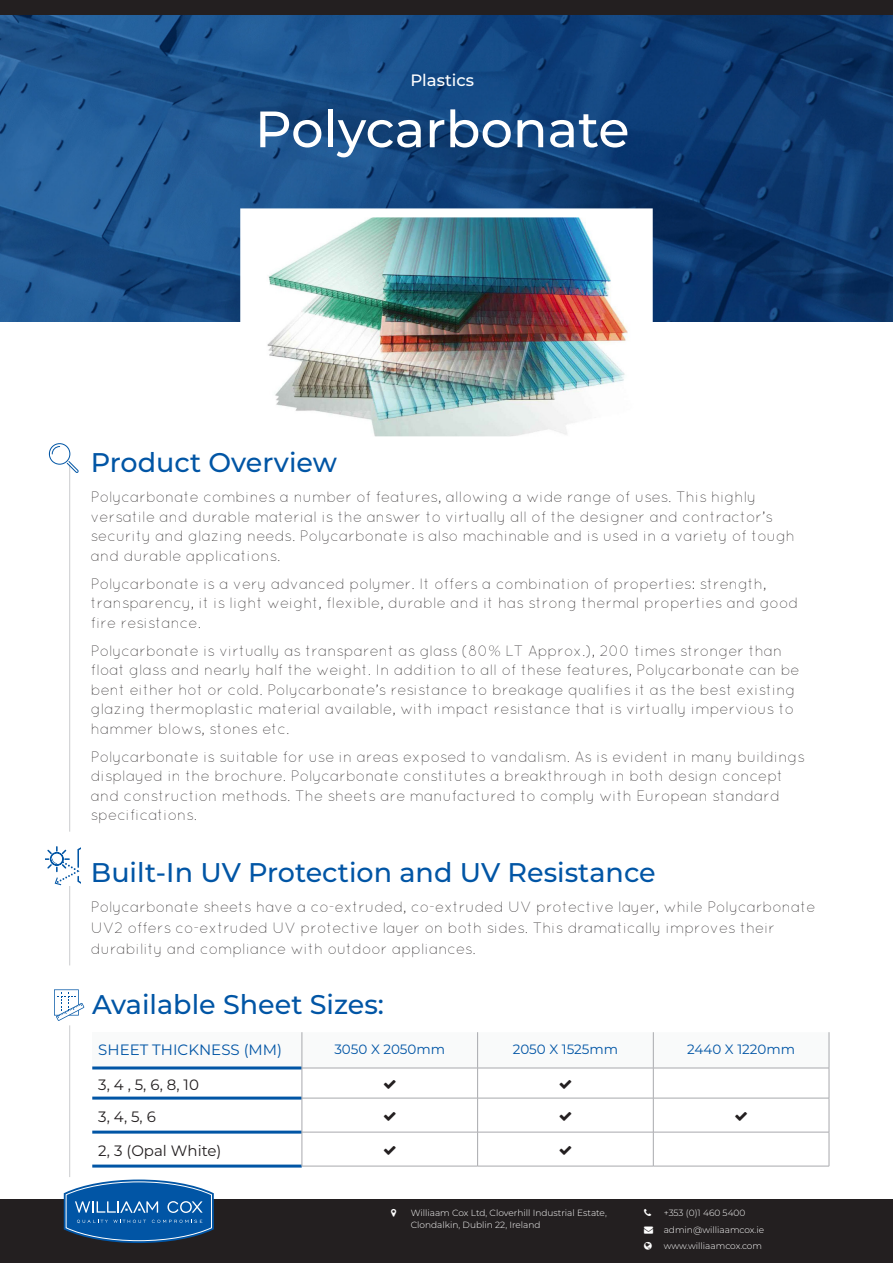
<style>
.page{position:relative;width:893px;height:1263px;background:#fff}
.page>*{position:absolute;margin:0;border:0;box-sizing:border-box;transform-origin:0 0}
.t1{font:500 51px "Montserrat";color:#fff}
.Section_Title{font:500 27px "Montserrat";color:#0155a5}
.t2{font:500 16.5px "Montserrat";color:#fff}
.Body_Text{font:300 15px/19.5px "Quicksand";color:#231f20}
.Table_Title{font:15px "Montserrat";color:#231f20}
.Table_Title-2{font:15px "Montserrat";color:#0155a5}
.Table_Body_Text{font:13.5px "Montserrat";color:#0155a5}
.t3{font:300 9px/12px "Montserrat";color:#fff}
</style>
<div class="page">
<div style="left:0;top:1199px;width:893px;height:64px;background:#231f20"></div>
<svg style="left:64px;top:1179px;width:150px;height:64px;background:#2a6caa"></svg>
<svg style="left:54px;top:989px;width:30px;height:32px"></svg>
<div style="left:92px;top:1032px;width:210px;height:36px;background:#f9fafa"></div>
<svg style="left:303px;top:1032px;width:526px;height:36px"></svg>
<hr style="left:92px;top:1130px;width:210px;height:3px;background:#0155a5">
<hr style="left:92px;top:1164px;width:210px;height:3px;background:#0155a5">
<hr style="left:302px;top:1068px;width:176px;height:1px;background:#a8a9ad">
<hr style="left:478px;top:1068px;width:175px;height:1px;background:#a8a9ad">
<hr style="left:653px;top:1068px;width:176px;height:1px;background:#a8a9ad">
<hr style="left:302px;top:1098px;width:176px;height:1px;background:#a8a9ad">
<hr style="left:478px;top:1098px;width:175px;height:1px;background:#a8a9ad">
<hr style="left:653px;top:1098px;width:176px;height:1px;background:#a8a9ad">
<hr style="left:302px;top:1132px;width:176px;height:1px;background:#a8a9ad">
<hr style="left:478px;top:1132px;width:175px;height:1px;background:#a8a9ad">
<hr style="left:653px;top:1132px;width:176px;height:1px;background:#a8a9ad">
<hr style="left:302px;top:1166px;width:176px;height:1px;background:#a8a9ad">
<hr style="left:478px;top:1166px;width:175px;height:1px;background:#a8a9ad">
<hr style="left:653px;top:1166px;width:176px;height:1px;background:#a8a9ad">
<hr style="left:92px;top:1096px;width:210px;height:3px;background:#0155a5">
<hr style="left:92px;top:1066px;width:210px;height:3px;background:#0155a5">
<hr style="left:302px;top:1032px;width:1px;height:36px;background:#a8a9ad">
<hr style="left:302px;top:1068px;width:1px;height:30px;background:#a8a9ad">
<hr style="left:477px;top:1068px;width:1px;height:30px;background:#a8a9ad">
<hr style="left:653px;top:1068px;width:1px;height:30px;background:#a8a9ad">
<hr style="left:829px;top:1068px;width:1px;height:30px;background:#a8a9ad">
<hr style="left:302px;top:1098px;width:1px;height:34px;background:#a8a9ad">
<hr style="left:477px;top:1098px;width:1px;height:34px;background:#a8a9ad">
<hr style="left:653px;top:1098px;width:1px;height:34px;background:#a8a9ad">
<hr style="left:829px;top:1098px;width:1px;height:34px;background:#a8a9ad">
<hr style="left:302px;top:1132px;width:1px;height:34px;background:#a8a9ad">
<hr style="left:477px;top:1132px;width:1px;height:34px;background:#a8a9ad">
<hr style="left:653px;top:1132px;width:1px;height:34px;background:#a8a9ad">
<hr style="left:829px;top:1132px;width:1px;height:34px;background:#a8a9ad">
<hr style="left:477px;top:1032px;width:1px;height:36px;background:#a8a9ad">
<hr style="left:653px;top:1032px;width:1px;height:36px;background:#a8a9ad">
<hr style="left:829px;top:1032px;width:1px;height:36px;background:#a8a9ad">
<img style="left:0;top:14px;width:893px;height:307px">
<img style="left:250px;top:218px;width:393px;height:217px">
<div style="left:0;top:0;width:893px;height:14px;background:#231f20"></div>
<hr style="left:69px;top:465px;width:1px;height:367px;background:#d1d2d4">
<hr style="left:69px;top:1025px;width:1px;height:152px;background:#d1d2d4">
<hr style="left:69px;top:874px;width:1px;height:91px;background:#d1d2d4">
<svg style="left:48px;top:443px;width:31px;height:30px"></svg>
<svg style="left:45px;top:846px;width:36px;height:40px"></svg>
<p class="t2" style="left:410px;top:69px;width:65px">Plastics</p>
<p class="t1" style="left:255px;top:94px;width:376px">Polycarbonate</p>
<p class="Section_Title" style="left:91px;top:444px;width:248px">Product Overview</p>
<p class="Body_Text" style="left:91px;top:487px;width:706px">Polycarbonate combines a number of features, allowing a wide range of uses. This highly versatile and durable material is the answer to virtually all of the designer and contractor’s security and glazing needs. Polycarbonate is also machinable and is used in a variety of tough and durable applications.</p>
<p class="Body_Text" style="left:91px;top:573px;width:709px">Polycarbonate is a very advanced polymer. It offers a combination of properties: strength, transparency, it is light weight, flexible, durable and it has strong thermal properties and good fire resistance.</p>
<p class="Body_Text" style="left:91px;top:640px;width:710px">Polycarbonate is virtually as transparent as glass (80% LT Approx.), 200 times stronger than float glass and nearly half the weight. In addition to all of these features, Polycarbonate can be bent either hot or cold. Polycarbonate’s resistance to breakage qualifies it as the best existing glazing thermoplastic material available, with impact resistance that is virtually impervious to hammer blows, stones etc.</p>
<p class="Body_Text" style="left:91px;top:746px;width:715px">Polycarbonate is suitable for use in areas exposed to vandalism. As is evident in many buildings displayed in the brochure. Polycarbonate constitutes a breakthrough in both design concept and construction methods. The sheets are manufactured to comply with European standard specifications.</p>
<p class="Section_Title" style="left:91px;top:854px;width:566px">Built-In UV Protection and UV Resistance</p>
<p class="Body_Text" style="left:91px;top:896px;width:726px;line-height:21px">Polycarbonate sheets have a co-extruded, co-extruded UV protective layer, while Polycarbonate<br>UV2 offers co-extruded UV protective layer on both sides. This dramatically improves their durability and compliance with outdoor appliances.</p>
<p class="Section_Title" style="left:92px;top:986px;width:293px">Available Sheet Sizes:</p>
<p class="Table_Title-2" style="left:98px;top:1039px;width:185px">SHEET THICKNESS (MM)</p>
<p class="Table_Body_Text" style="left:334px;top:1040px;width:112px">3050 X 2050mm</p>
<p class="Table_Body_Text" style="left:513px;top:1040px;width:107px">2050 X 1525mm</p>
<p class="Table_Body_Text" style="left:687px;top:1040px;width:109px">2440 X 1220mm</p>
<p class="Table_Title" style="left:98px;top:1075px;width:102px">3, 4 , 5, 6, 8, 10</p>
<p class="Table_Title" style="left:98px;top:1107px;width:59px">3, 4, 5, 6</p>
<p class="Table_Title" style="left:98px;top:1141px;width:125px">2, 3 (Opal White)</p>
<p class="t3" style="left:411px;top:1207px;width:198px">Williaam Cox Ltd, Cloverhill Industrial Estate,<br>Clondalkin, Dublin 22, Ireland</p>
<p class="t3" style="left:664px;top:1207px;width:83px">+353 (0)1 460 5400</p>
<p class="t3" style="left:644px;top:1221px;width:121px;line-height:16.2px;text-align:right">→ admin@williaamcox.ie www.williaamcox.com</p>
</div>
